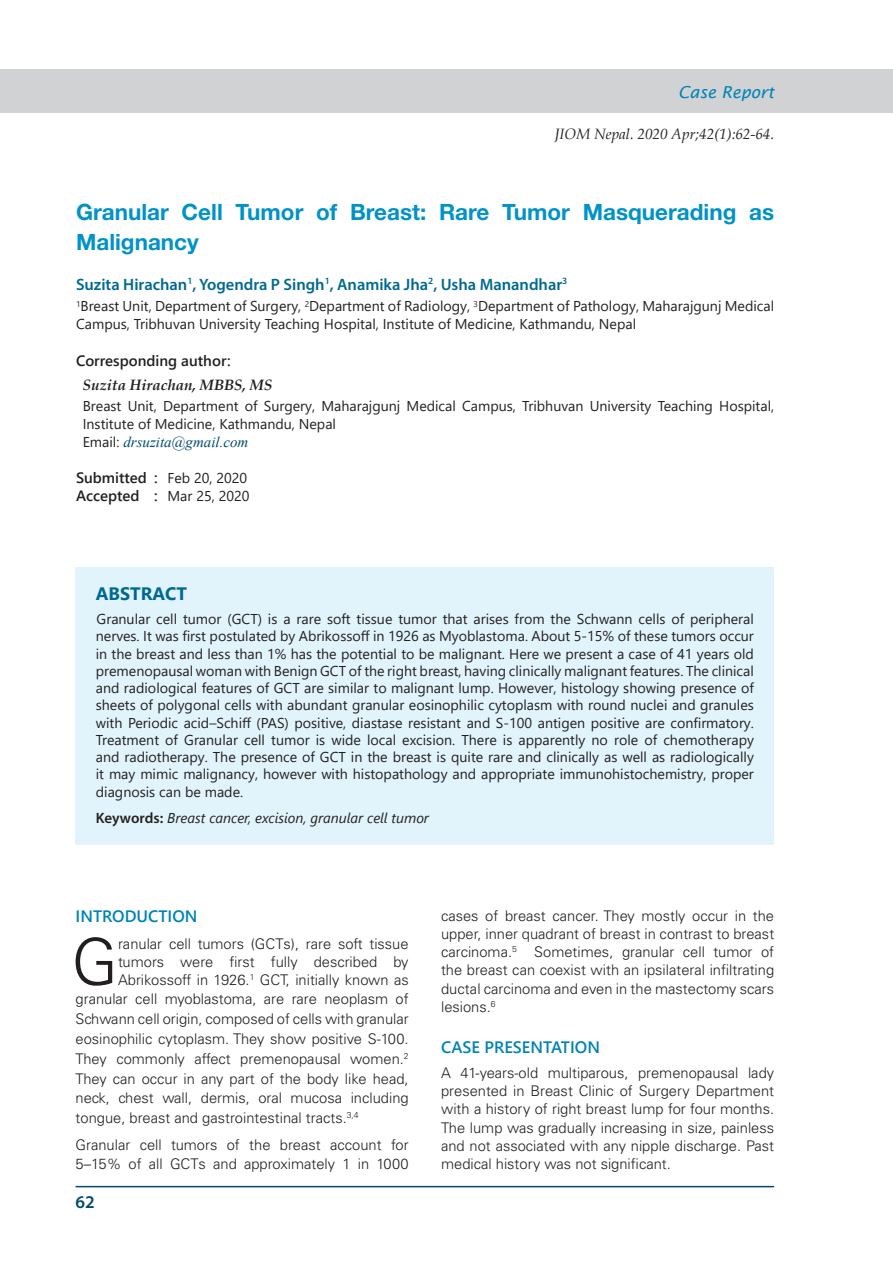
<style>
.page{position:relative;width:893px;height:1263px;background:#fff}
.page>*{position:absolute;margin:0;border:0;box-sizing:border-box;transform-origin:0 0}
.t1{font:300 64.5px "Univers LT Std";color:#231f20}
.t2{font:700 22.5px/30px "Helvetica Neue";color:#0092c8}
.t3{font:700 18px "Segoe UI";color:#006991}
.t4{font:600 18px "Myriad Pro";color:#004b6c}
.t5{font:600 16.5px "Myriad Pro";color:#006991}
.Major_headings{font:600 16.5px "Segoe UI";color:#0083b6}
.t6{font:italic 16.5px "Lucida Sans";color:#0083b6}
.t7{font:600 15px "Segoe UI";color:#231f20}
.t8{font:italic 15px "Book Antiqua";color:#231f20}
.t9{font:italic 15px "Times New Roman";color:#004b6c}
.t10{font:italic 700 15px "Book Antiqua";color:#231f20}
.t11{font:300 14.7px/18.1px "Univers LT Std";color:#231f20;text-align:justify}
.t12{font:14.25px/17.2px "Segoe UI";color:#231f20}
.t13{font:italic 14.25px "Segoe UI";color:#231f20}
.s1{font-family:"Segoe UI";font-style:normal;font-size:14.25px;color:#231f20}
.s2{font-weight:400;font-size:14.25px}
.s3{font-weight:600;font-size:15px}
.s4{font-family:"Myriad Pro";font-weight:600;font-style:normal;font-size:15px}
</style>
<div class="page">
<hr style="left:76px;top:1186px;width:698px;height:1px;background:#004b6c">
<div style="left:0;top:69px;width:893px;height:43px;background:#d1d2d4"></div>
<div style="left:76px;top:567px;width:698px;height:278px;background:#e1f4fc"></div>
<p class="t6" style="left:678px;top:83px;width:97px">Case Report</p>
<p class="t8" style="left:555px;top:123px;width:221px">JIOM Nepal. 2020 Apr;42(1):62-64.</p>
<p class="t2" style="left:76px;top:196px;width:700px">Granular Cell Tumor of Breast: Rare Tumor Masquerading as<br>Malignancy</p>
<p class="t5" style="left:76px;top:274px;width:493px">Suzita Hirachan<sup>1</sup>, Yogendra P Singh<sup>1</sup>, Anamika Jha<sup>2</sup>, Usha Manandhar<sup>3</sup></p>
<p class="t12" style="left:76px;top:296px;width:700px;line-height:18px"><sup>1</sup>Breast Unit, Department of Surgery, <sup>2</sup>Department of Radiology, <sup>3</sup>Department of Pathology, Maharajgunj Medical<br>Campus, Tribhuvan University Teaching Hospital, Institute of Medicine, Kathmandu, Nepal</p>
<p class="t7" style="left:76px;top:347px;width:156px">Corresponding author:</p>
<p class="t10" style="left:83px;top:375px;width:191px">Suzita Hirachan, MBBS, MS</p>
<p class="t12" style="left:83px;top:395px;width:693px;line-height:18px">Breast Unit, Department of Surgery, Maharajgunj Medical Campus, Tribhuvan University Teaching Hospital,<br>Institute of Medicine, Kathmandu, Nepal</p>
<p class="t9" style="left:83px;top:431px;width:167px"><span class="s1">Email:</span> drsuzita@gmail.com</p>
<p class="t7" style="left:76px;top:463px;width:173px">Submitted : <span class="s2">Feb 20, 2020</span></p>
<p class="t12" style="left:76px;top:486px;width:175px"><span class="s3">Accepted :</span> Mar 25, 2020</p>
<p class="t3" style="left:96px;top:577px;width:93px">ABSTRACT</p>
<p class="t12" style="left:96px;top:609px;width:660px;text-align:justify">Granular cell tumor (GCT) is a rare soft tissue tumor that arises from the Schwann cells of peripheral nerves. It was first postulated by Abrikossoff in 1926 as Myoblastoma. About 5-15% of these tumors occur in the breast and less than 1% has the potential to be malignant. Here we present a case of 41 years old premenopausal woman with Benign GCT of the right breast, having clinically malignant features. The clinical and radiological features of GCT are similar to malignant lump. However, histology showing presence of sheets of polygonal cells with abundant granular eosinophilic cytoplasm with round nuclei and granules with Periodic acid–Schiff (PAS) positive, diastase resistant and S-100 antigen positive are confirmatory.<br>Treatment of Granular cell tumor is wide local excision. There is apparently no role of chemotherapy and radiotherapy. The presence of GCT in the breast is quite rare and clinically as well as radiologically it may mimic malignancy, however with histopathology and appropriate immunohistochemistry, proper diagnosis can be made.</p>
<p class="t13" style="left:96px;top:804px;width:335px"><span class="s4">Keywords:</span> Breast cancer, excision, granular cell tumor</p>
<p class="Major_headings" style="left:76px;top:901px;width:123px">INTRODUCTION</p>
<p class="t1" style="left:71px;top:923px;width:48px">G</p>
<p class="t11" style="left:118px;top:934px;width:292px">ranular cell tumors (GCTs), rare soft tissue tumors were first fully described by Abrikossoff in 1926.<sup>1</sup> GCT, initially known as</p>
<p class="t11" style="left:76px;top:989px;width:335px;line-height:19.8px">granular cell myoblastoma, are rare neoplasm of Schwann cell origin, composed of cells with granular eosinophilic cytoplasm. They show positive S-100.<br>They commonly affect premenopausal women.<sup>2<br></sup>They can occur in any part of the body like head, neck, chest wall, dermis, oral mucosa including tongue, breast and gastrointestinal tracts.<sup>3,4</sup></p>
<p class="t11" style="left:76px;top:1134px;width:335px;line-height:19.8px">Granular cell tumors of the breast account for<br>5–15% of all GCTs and approximately 1 in 1000</p>
<p class="t4" style="left:76px;top:1191px;width:21px">62</p>
<p class="t11" style="left:441px;top:906px;width:335px">cases of breast cancer. They mostly occur in the upper, inner quadrant of breast in contrast to breast carcinoma.<sup>5</sup> Sometimes, granular cell tumor of the breast can coexist with an ipsilateral infiltrating ductal carcinoma and even in the mastectomy scars lesions.<sup>6</sup></p>
<p class="Major_headings" style="left:441px;top:1032px;width:160px">CASE PRESENTATION</p>
<p class="t11" style="left:441px;top:1064px;width:335px">A 41-years-old multiparous, premenopausal lady presented in Breast Clinic of Surgery Department with a history of right breast lump for four months.<br>The lump was gradually increasing in size, painless and not associated with any nipple discharge. Past medical history was not significant.</p>
</div>
